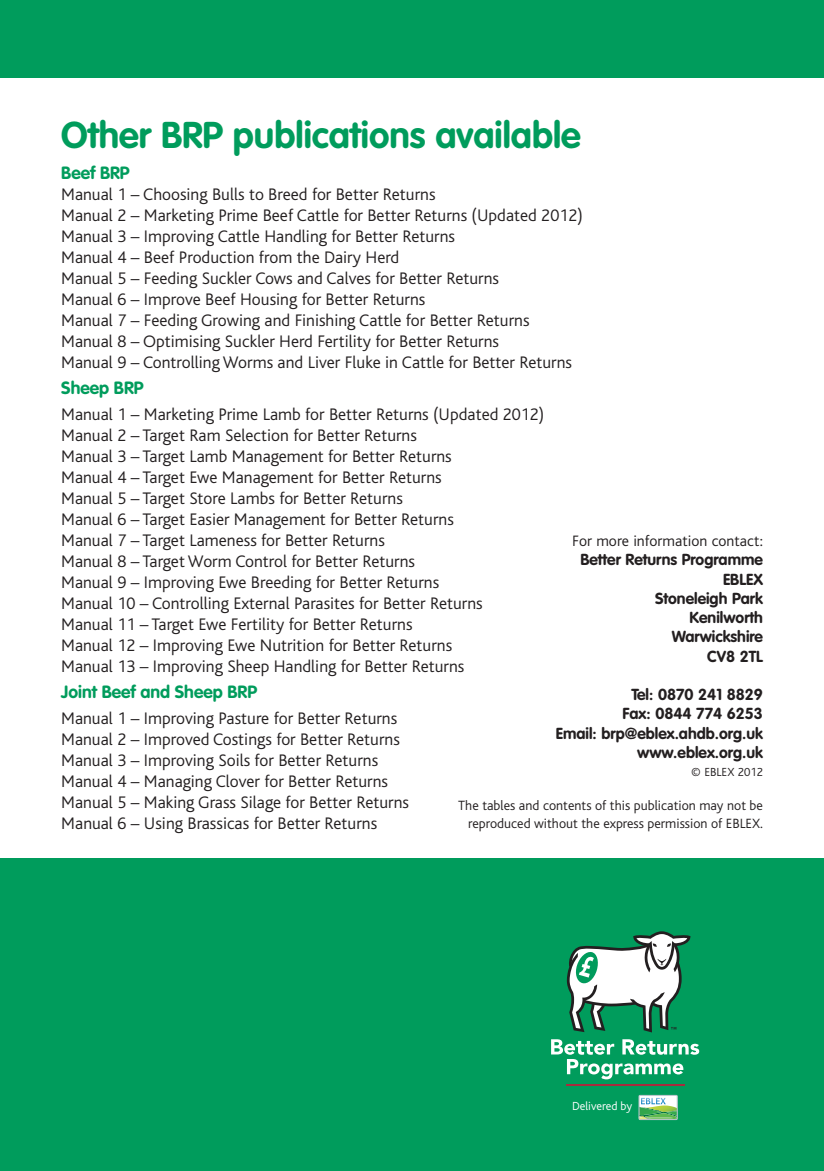
<style>
.page{position:relative;width:824px;height:1171px;background:#fff}
.page>*{position:absolute;margin:0;border:0;box-sizing:border-box;transform-origin:0 0}
.t1{font:700 36.75px "VAG Rounded";color:#009c5c}
.t2{font:300 17.5px/21px "Bliss";color:#231f20}
.t3{font:700 17.5px "VAG Rounded";color:#009c5c}
.t4{font:700 15.75px/19.2px "VAG Rounded";color:#231f20;text-align:right}
.t5{font:300 15.75px "Bliss";color:#231f20}
.t6{font:300 14px/17.5px "Bliss";color:#231f20;text-align:right}
.t7{font:300 12.25px "Bliss";color:#fff}
.t8{font:300 12.25px "Bliss";color:#231f20}
</style>
<div class="page">
<div style="left:0;top:858px;width:823px;height:313px;background:#009c5c"></div>
<svg style="left:638px;top:1095px;width:40px;height:25px"></svg>
<div style="left:0;top:0;width:823px;height:77px;background:#009c5c"></div>
<svg style="left:551px;top:1039px;width:148px;height:40px"></svg>
<hr style="left:565px;top:1084px;width:119px;height:1px;background:#a82b3d">
<svg style="left:567px;top:931px;width:123px;height:101px"></svg>
<h1 class="t1" style="left:61px;top:120px;width:521px">Other BRP publications available</h1>
<p class="t3" style="left:61px;top:165px;width:70px">Beef BRP</p>
<p class="t2" style="left:61px;top:185px;width:523px">Manual 1 – Choosing Bulls to Breed for Better Returns<br>Manual 2 – Marketing Prime Beef Cattle for Better Returns (Updated 2012)<br>Manual 3 – Improving Cattle Handling for Better Returns<br>Manual 4 – Beef Production from the Dairy Herd<br>Manual 5 – Feeding Suckler Cows and Calves for Better Returns<br>Manual 6 – Improve Beef Housing for Better Returns<br>Manual 7 – Feeding Growing and Finishing Cattle for Better Returns Manual 8 – Optimising Suckler Herd Fertility for Better Returns<br>Manual 9 – Controlling Worms and Liver Fluke in Cattle for Better Returns</p>
<p class="t3" style="left:61px;top:380px;width:84px">Sheep BRP</p>
<p class="t2" style="left:61px;top:405px;width:484px">Manual 1 – Marketing Prime Lamb for Better Returns (Updated 2012)<br>Manual 2 – Target Ram Selection for Better Returns<br>Manual 3 – Target Lamb Management for Better Returns<br>Manual 4 – Target Ewe Management for Better Returns<br>Manual 5 – Target Store Lambs for Better Returns<br>Manual 6 – Target Easier Management for Better Returns<br>Manual 7 – Target Lameness for Better Returns<br>Manual 8 – Target Worm Control for Better Returns<br>Manual 9 – Improving Ewe Breeding for Better Returns<br>Manual 10 – Controlling External Parasites for Better Returns<br>Manual 11 – Target Ewe Fertility for Better Returns<br>Manual 12 – Improving Ewe Nutrition for Better Returns<br>Manual 13 – Improving Sheep Handling for Better Returns</p>
<p class="t3" style="left:61px;top:684px;width:197px">Joint Beef and Sheep BRP</p>
<p class="t2" style="left:61px;top:709px;width:349px">Manual 1 – Improving Pasture for Better Returns Manual 2 – Improved Costings for Better Returns Manual 3 – Improving Soils for Better Returns Manual 4 – Managing Clover for Better Returns Manual 5 – Making Grass Silage for Better Returns Manual 6 – Using Brassicas for Better Returns</p>
<p class="t5" style="left:572px;top:535px;width:192px">For more information contact:</p>
<p class="t4" style="left:580px;top:551px;width:184px">Better Returns Programme<br>EBLEX<br>Stoneleigh Park<br>Kenilworth<br>Warwickshire<br>CV8 2TL</p>
<p class="t4" style="left:555px;top:686px;width:209px">Tel: 0870 241 8829<br>Fax: 0844 774 6253<br>Email: brp@eblex.ahdb.org.uk www.eblex.org.uk</p>
<p class="t8" style="left:691px;top:767px;width:73px">© EBLEX 2012</p>
<p class="t6" style="left:458px;top:798px;width:306px">The tables and contents of this publication may not be reproduced without the express permission of EBLEX.</p>
<p class="t7" style="left:572px;top:1101px;width:62px">Delivered by</p>
</div>
